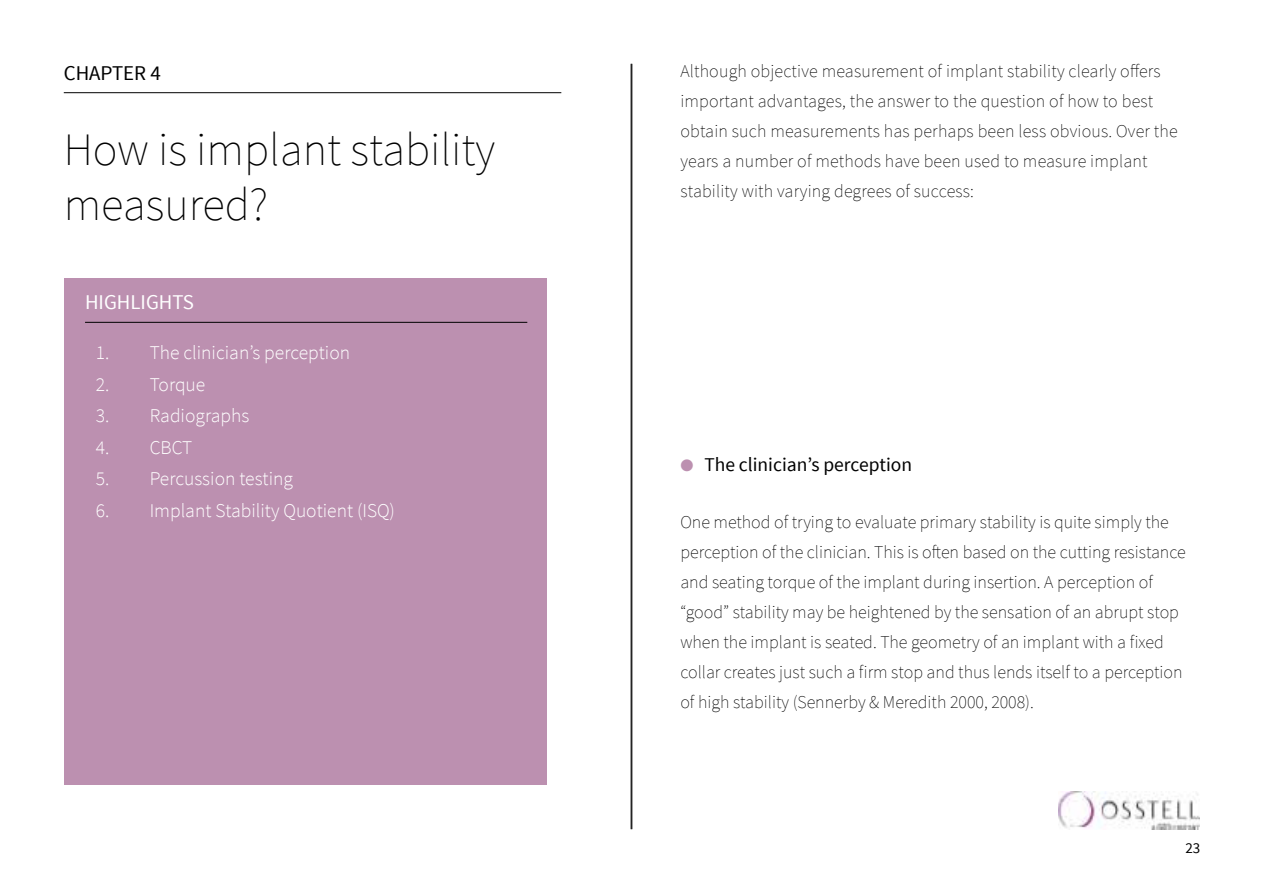
<style>
.page{position:relative;width:1263px;height:893px;background:#fff}
.page>*{position:absolute;margin:0;border:0;box-sizing:border-box;transform-origin:0 0}
.t1{font:200 46.5px/55.5px "Source Sans Pro";color:#000}
.t2{font:21px "Source Sans Pro";color:#fff}
.t3{font:21px "Source Sans Pro";color:#000}
.t4{font:300 19.5px "Source Sans Pro";color:#fff}
.t5{font:19.5px "Source Sans Pro";color:#000}
.t6{font:200 18px/30px "Source Sans Pro";color:#000}
.t7{font:15px "Source Sans Pro";color:#000}
.s1{color:#bc90b0}
</style>
<div class="page">
<div style="left:64px;top:279px;width:482px;height:505px;background:#bc90b0"></div>
<hr style="left:64px;top:92px;width:497px;height:1px;background:#000">
<hr style="left:85px;top:322px;width:442px;height:1px;background:#000">
<hr style="left:631px;top:64px;width:1px;height:765px;background:#000">
<img style="left:1058px;top:792px;width:141px;height:37px">
<p class="t3" style="left:64px;top:60px;width:99px">CHAPTER 4</p>
<h1 class="t1" style="left:64px;top:121px;width:433px">How is implant stability measured?</h1>
<p class="t2" style="left:85px;top:289px;width:110px">HIGHLIGHTS</p>
<p class="t4" style="left:96px;top:341px;width:256px">1. The clinician’s perception</p>
<p class="t4" style="left:96px;top:372px;width:111px">2. Torque</p>
<p class="t4" style="left:96px;top:404px;width:155px">3. Radiographs</p>
<p class="t4" style="left:96px;top:435px;width:98px">4. CBCT</p>
<p class="t4" style="left:96px;top:467px;width:199px">5. Percussion testing</p>
<p class="t4" style="left:96px;top:498px;width:301px">6. Implant Stability Quotient (ISQ)</p>
<p class="t6" style="left:680px;top:56px;width:499px">Although objective measurement of implant stability clearly offers important advantages, the answer to the question of how to best obtain such measurements has perhaps been less obvious. Over the years a number of methods have been used to measure implant stability with varying degrees of success:</p>
<p class="t5" style="left:680px;top:452px;width:233px"><span class="s1">●</span> The clinician’s perception</p>
<p class="t6" style="left:680px;top:507px;width:507px">One method of trying to evaluate primary stability is quite simply the perception of the clinician. This is often based on the cutting resistance and seating torque of the implant during insertion. A perception of “good” stability may be heightened by the sensation of an abrupt stop when the implant is seated. The geometry of an implant with a fixed collar creates just such a firm stop and thus lends itself to a perception of high stability (Sennerby &amp; Meredith 2000, 2008).</p>
<p class="t7" style="left:1185px;top:839px;width:16px">23</p>
</div>
